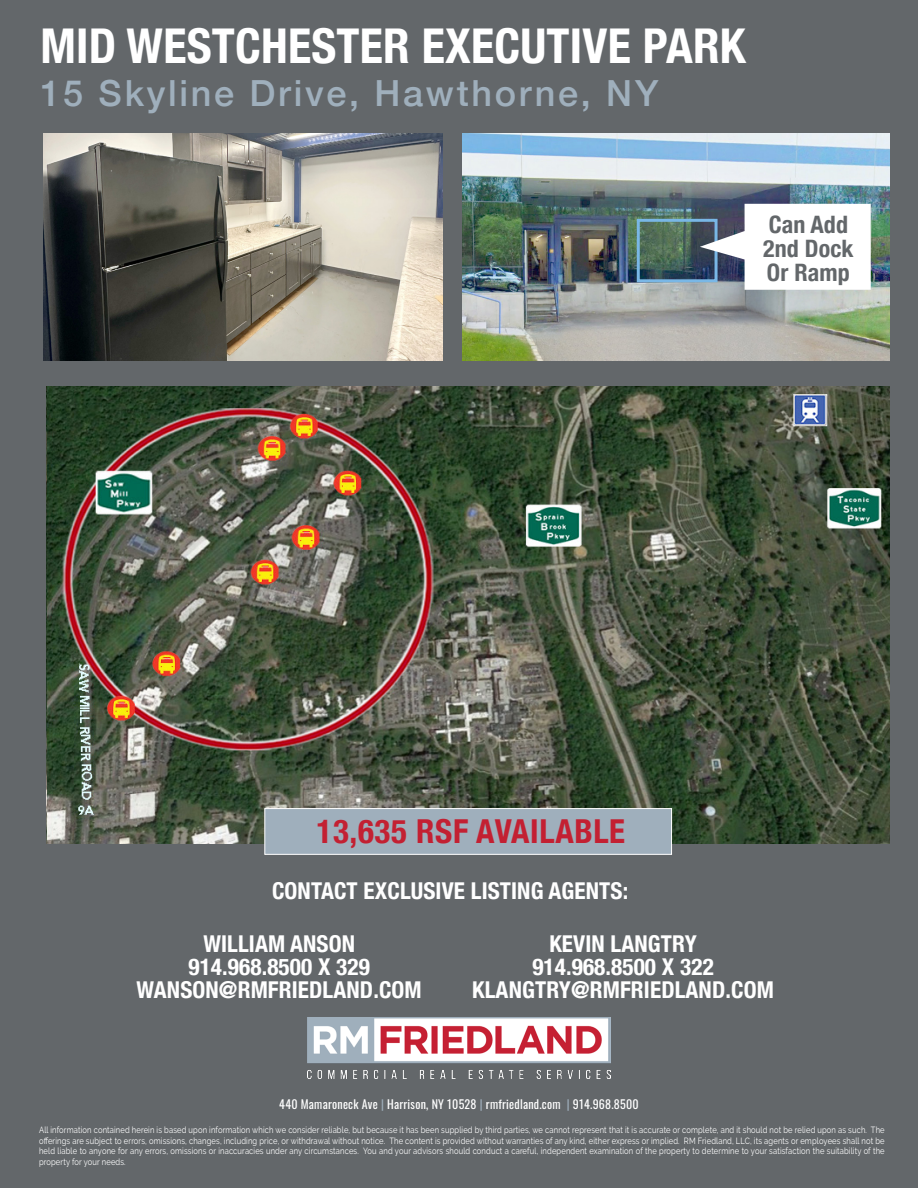
<style>
.page{position:relative;width:918px;height:1188px;background:#63676a}
.page>*{position:absolute;margin:0;border:0;box-sizing:border-box;transform-origin:0 0}
.t1{font:700 condensed 48px "Helvetica Neue";letter-spacing:.005em;color:#fff}
.t2{font:500 36px "Helvetica Neue";letter-spacing:.075em;color:#9fafbc}
.t3{font:700 condensed 33px "Helvetica Neue";letter-spacing:.02em;color:#c32032}
.t4{font:700 condensed 24px "Helvetica Neue";letter-spacing:.005em;color:#63676a}
.t5{font:700 condensed 23.25px/23.2px "Helvetica Neue";letter-spacing:.005em;color:#fff;text-align:center}
.t6{font:12px "Oswald";letter-spacing:.02em;color:#fff}
.t7{font:9px/10.5px "Raleway";letter-spacing:.02em;color:#fff;text-align:justify;scale:.84 1}
.s1{color:#9fafbc}
</style>
<div class="page">
<img style="left:46px;top:387px;width:843px;height:456px">
<img style="left:308px;top:1018px;width:302px;height:61px">
<div style="left:265px;top:808px;width:407px;height:47px;background:#9fafbc;border:1px solid #fff"></div>
<img style="left:44px;top:133px;width:398px;height:227px">
<img style="left:462px;top:133px;width:427px;height:227px">
<div style="left:637px;top:219px;width:81px;height:63px;border:3px solid #79b7e6"></div>
<svg style="left:700px;top:204px;width:171px;height:86px;background:#d6d9df"></svg>
<h1 class="t1" style="left:40px;top:6px;width:707px">MID WESTCHESTER EXECUTIVE PARK</h1>
<h2 class="t2" style="left:40px;top:65px;width:619px">15 Skyline Drive, Hawthorne, NY</h2>
<p class="t4" style="left:769px;top:204px;width:81px">Can Add</p>
<p class="t4" style="left:763px;top:228px;width:92px">2nd Dock</p>
<p class="t4" style="left:767px;top:252px;width:84px">Or Ramp</p>
<p class="t3" style="left:317px;top:804px;width:310px">13,635 RSF AVAILABLE</p>
<h3 class="t5" style="left:272px;top:878px;width:358px">CONTACT EXCLUSIVE LISTING AGENTS:</h3>
<h3 class="t5" style="left:137px;top:930px;width:287px">WILLIAM ANSON<br>914.968.8500 X 329<br>WANSON@RMFRIEDLAND.COM</h3>
<h3 class="t5" style="left:472px;top:930px;width:303px">KEVIN LANGTRY<br>914.968.8500 X 322<br>KLANGTRY@RMFRIEDLAND.COM</h3>
<h3 class="t6" style="left:279px;top:1093px;width:361px">440 Mamaroneck Ave <span class="s1">|</span> Harrison, NY 10528 <span class="s1">|</span> rmfriedland.com <span class="s1">|</span> 914.968.8500</h3>
<p class="t7" style="left:39px;top:1125px;width:1008px">All information contained herein is based upon information which we consider reliable, but because it has been supplied by third parties, we cannot represent that it is accurate or complete, and it should not be relied upon as such. The offerings are subject to errors, omissions, changes, including price, or withdrawal without notice. The content is provided without warranties of any kind, either express or implied. RM Friedland, LLC, its agents or employees shall not be held liable to anyone for any errors, omissions or inaccuracies under any circumstances. You and your advisors should conduct a careful, independent examination of the property to determine to your satisfaction the suitability of the property for your needs.</p>
</div>
